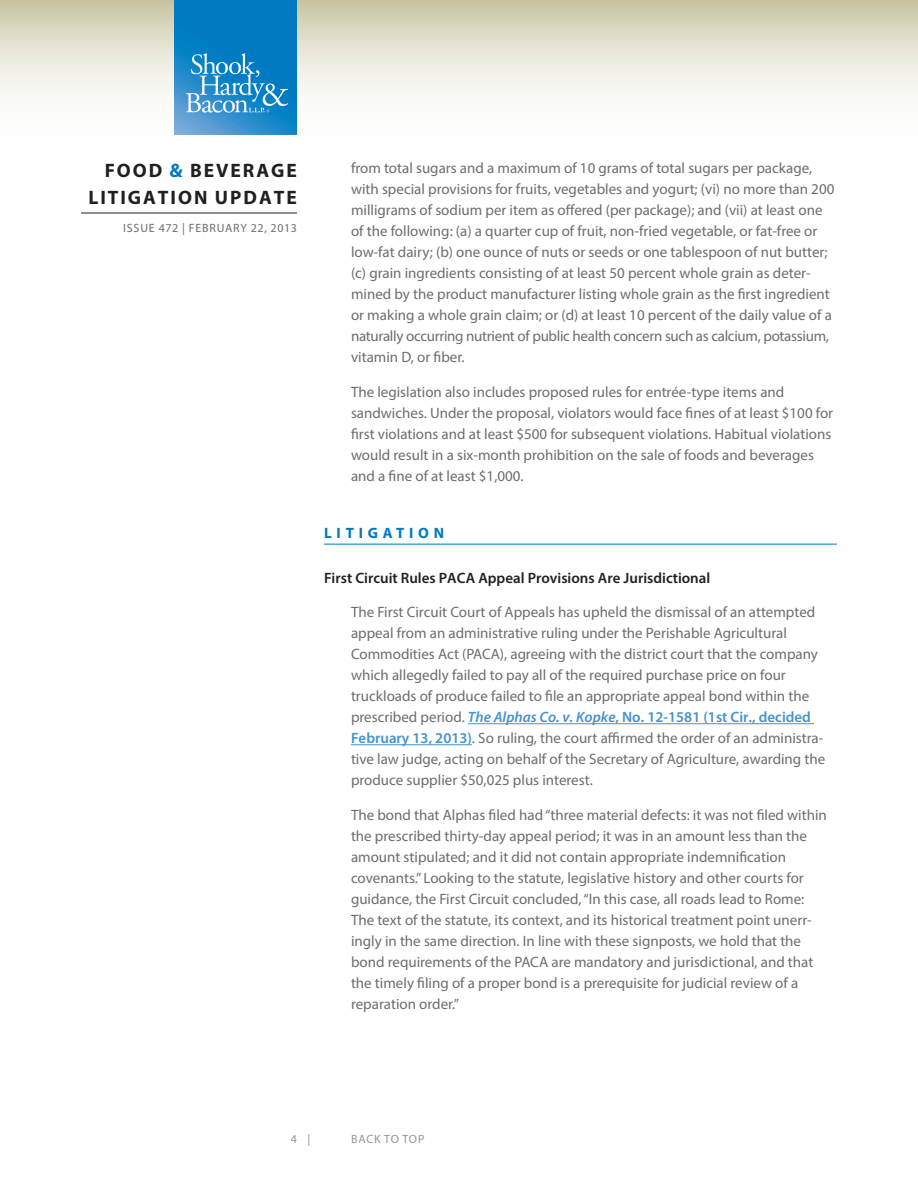
<style>
.page{position:relative;width:918px;height:1188px;background:#fff}
.page>*{position:absolute;margin:0;border:0;box-sizing:border-box;transform-origin:0 0}
.t1{font:700 19.5px/27px "Myriad Pro";letter-spacing:.1em;color:#231f20;text-align:right}
.Body{font:15px/21px "Myriad Pro";color:#6c6d70}
.Subhead{font:600 15px "Myriad Pro";color:#231f20}
.Head{font:700 15px "Myriad Pro";letter-spacing:.32em;color:#0079c2}
.t2{font:12px "Myriad Pro";letter-spacing:.07em;color:#6c6d70}
.t3{font:12px "Myriad Pro";letter-spacing:.06em;color:#939598}
.s1{color:#0079c2}
.s2{font-weight:600;font-style:italic;color:#4393cf}
.s3{font-weight:600;color:#4393cf}
</style>
<div class="page">
<svg style="left:0;top:0;width:918px;height:135px"></svg>
<hr style="left:81px;top:213px;width:216px;height:1px;background:#231f20">
<img style="left:175px;top:0;width:122px;height:135px">
<hr style="left:324px;top:544px;width:513px;height:1px;background:#0079c2">
<hr style="left:468px;top:723px;width:346px;height:1px;background:#4393cf">
<hr style="left:351px;top:744px;width:121px;height:1px;background:#4393cf">
<h1 class="t1" style="left:88px;top:156px;width:210px">FOOD <span class="s1">&amp;</span> BEVERAGE<br>LITIGATION UPDATE</h1>
<p class="t2" style="left:123px;top:221px;width:175px">ISSUE 472 | FEBRUARY 22, 2013</p>
<p class="Body" style="left:351px;top:157px;width:485px">from total sugars and a maximum of 10 grams of total sugars per package, with special provisions for fruits, vegetables and yogurt; (vi) no more than 200 milligrams of sodium per item as offered (per package); and (vii) at least one of the following: (a) a quarter cup of fruit, non-fried vegetable, or fat-free or low-fat dairy; (b) one ounce of nuts or seeds or one tablespoon of nut butter; (c) grain ingredients consisting of at least 50 percent whole grain as deter&shy;mined by the product manufacturer listing whole grain as the first ingredient or making a whole grain claim; or (d) at least 10 percent of the daily value of a naturally occurring nutrient of public health concern such as calcium, potassium, vitamin D, or fiber.</p>
<p class="Body" style="left:351px;top:381px;width:484px">The legislation also includes proposed rules for entrée-type items and sandwiches. Under the proposal, violators would face fines of at least $100 for first violations and at least $500 for subsequent violations. Habitual violations would result in a six-month prohibition on the sale of foods and beverages and a fine of at least $1,000.</p>
<p class="Head" style="left:324px;top:523px;width:122px">LITIGATION</p>
<p class="Subhead" style="left:324px;top:568px;width:388px">First Circuit Rules PACA Appeal Provisions Are Jurisdictional</p>
<p class="Body" style="left:351px;top:601px;width:476px">The First Circuit Court of Appeals has upheld the dismissal of an attempted appeal from an administrative ruling under the Perishable Agricultural Commodities Act (PACA), agreeing with the district court that the company which allegedly failed to pay all of the required purchase price on four truckloads of produce failed to file an appropriate appeal bond within the prescribed period. <span class="s2">The Alphas Co. v. Kopke</span><span class="s3">, No. 12-1581 (1st Cir., decided February 13, 2013)</span>. So ruling, the court affirmed the order of an administra&shy;tive law judge, acting on behalf of the Secretary of Agriculture, awarding the produce supplier $50,025 plus interest.</p>
<p class="Body" style="left:351px;top:804px;width:477px">The bond that Alphas filed had “three material defects: it was not filed within the prescribed thirty-day appeal period; it was in an amount less than the amount stipulated; and it did not contain appropriate indemnification covenants.” Looking to the statute, legislative history and other courts for guidance, the First Circuit concluded, “In this case, all roads lead to Rome:<br>The text of the statute, its context, and its historical treatment point unerr&shy;ingly in the same direction. In line with these signposts, we hold that the bond requirements of the PACA are mandatory and jurisdictional, and that the timely filing of a proper bond is a prerequisite for judicial review of a reparation order.”</p>
<p class="t3" style="left:291px;top:1132px;width:21px">4 |</p>
<p class="t3" style="left:351px;top:1132px;width:75px">BACK TO TOP</p>
</div>
